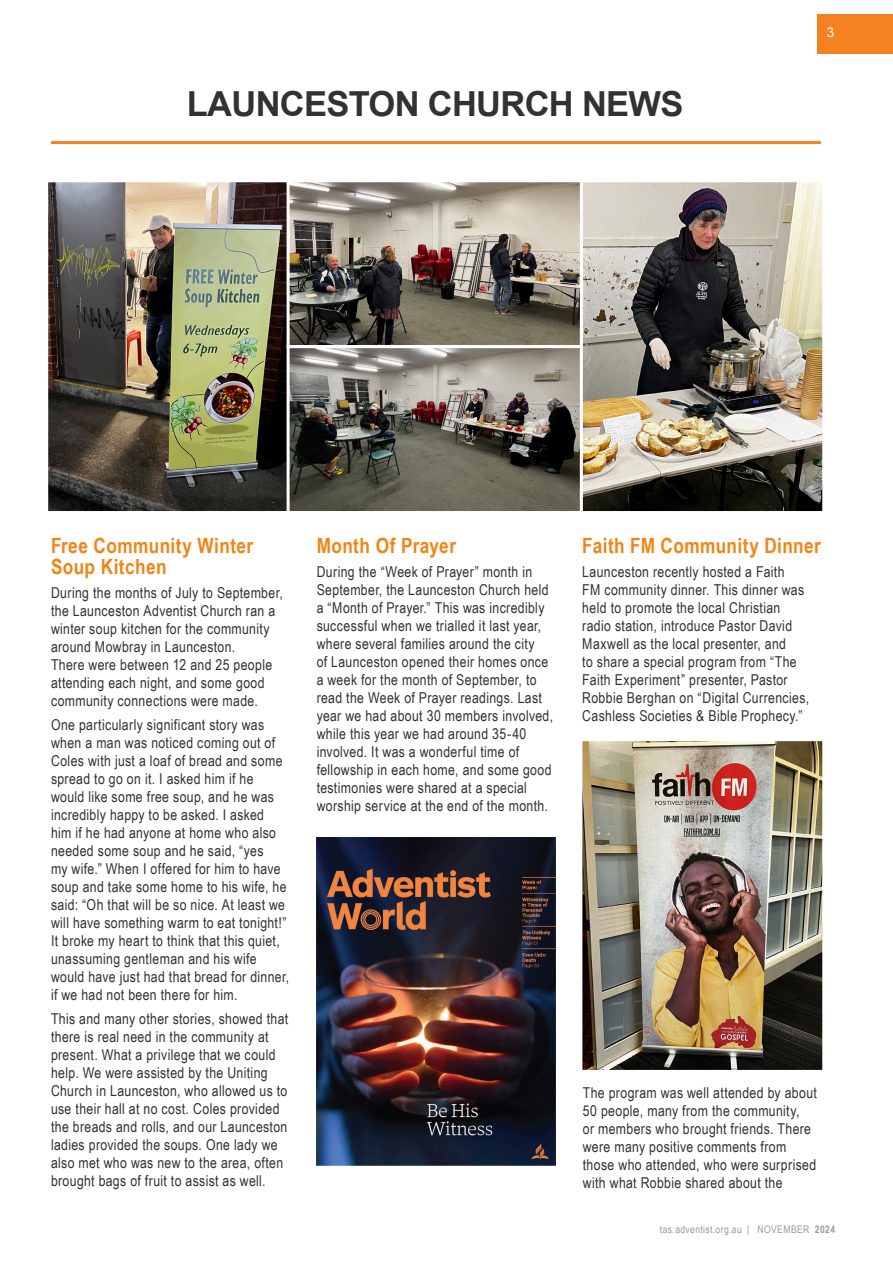
<style>
.page{position:relative;width:893px;height:1263px;background:#fff}
.page>*{position:absolute;margin:0;border:0;box-sizing:border-box;transform-origin:0 0}
.t1{font:700 34.5px "Arial";letter-spacing:-.02em;color:#333233}
.Body_Heading_Orange{font:700 21px/21px "Arial Narrow";letter-spacing:.02em;color:#f18515}
.Main_Body{font:15px/18px "Arial Narrow";letter-spacing:.025em;color:#333233}
.t2{font:13.5px "Arial";color:#fff}
.t3{font:10.5px "Arial Narrow";letter-spacing:.035em;color:#999b9e}
.s1{font-weight:700}
</style>
<div class="page">
<hr style="left:51px;top:141px;width:770px;height:3px;background:#f58220">
<img style="left:49px;top:183px;width:238px;height:327px">
<div style="left:45px;top:179px;width:246px;height:335px;border:3px solid #fff"></div>
<img style="left:317px;top:838px;width:238px;height:327px">
<div style="left:313px;top:834px;width:246px;height:335px;border:3px solid #fff"></div>
<img style="left:583px;top:742px;width:238px;height:327px">
<div style="left:579px;top:738px;width:246px;height:335px;border:3px solid #fff"></div>
<img style="left:291px;top:183px;width:530px;height:327px">
<div style="left:579px;top:179px;width:246px;height:335px;border:3px solid #fff"></div>
<div style="left:287px;top:179px;width:296px;height:169px;border:3px solid #fff"></div>
<div style="left:287px;top:345px;width:296px;height:169px;border:3px solid #fff"></div>
<div style="left:818px;top:14px;width:75px;height:40px;background:#f58220"></div>
<p class="t1" style="left:187px;top:81px;width:498px">LAUNCESTON CHURCH NEWS</p>
<p class="t2" style="left:827px;top:24px;width:9px">3</p>
<p class="Body_Heading_Orange" style="left:51px;top:534px;width:204px">Free Community Winter<br>Soup Kitchen</p>
<p class="Main_Body" style="left:51px;top:583px;width:233px">During the months of July to September, the Launceston Adventist Church ran a winter soup kitchen for the community around Mowbray in Launceston.<br>There were between 12 and 25 people attending each night, and some good community connections were made.</p>
<p class="Main_Body" style="left:51px;top:715px;width:240px">One particularly significant story was when a man was noticed coming out of Coles with just a loaf of bread and some spread to go on it. I asked him if he would like some free soup, and he was incredibly happy to be asked. I asked<br>him if he had anyone at home who also needed some soup and he said, “yes<br>my wife.” When I offered for him to have soup and take some home to his wife, he said: “Oh that will be so nice. At least we will have something warm to eat tonight!” It broke my heart to think that this quiet, unassuming gentleman and his wife would have just had that bread for dinner, if we had not been there for him.</p>
<p class="Main_Body" style="left:51px;top:1009px;width:239px">This and many other stories, showed that there is real need in the community at present. What a privilege that we could help. We were assisted by the Uniting Church in Launceston, who allowed us to use their hall at no cost. Coles provided the breads and rolls, and our Launceston ladies provided the soups. One lady we also met who was new to the area, often brought bags of fruit to assist as well.</p>
<p class="Body_Heading_Orange" style="left:317px;top:534px;width:141px">Month Of Prayer</p>
<p class="Main_Body" style="left:317px;top:562px;width:238px">During the “Week of Prayer” month in September, the Launceston Church held a “Month of Prayer.” This was incredibly successful when we trialled it last year, where several families around the city<br>of Launceston opened their homes once a week for the month of September, to read the Week of Prayer readings. Last year we had about 30 members involved, while this year we had around 35-40 involved. It was a wonderful time of fellowship in each home, and some good testimonies were shared at a special worship service at the end of the month.</p>
<p class="Body_Heading_Orange" style="left:582px;top:534px;width:240px">Faith FM Community Dinner</p>
<p class="Main_Body" style="left:582px;top:562px;width:228px">Launceston recently hosted a Faith<br>FM community dinner. This dinner was held to promote the local Christian radio station, introduce Pastor David Maxwell as the local presenter, and<br>to share a special program from “The Faith Experiment” presenter, Pastor Robbie Berghan on “Digital Currencies, Cashless Societies &amp; Bible Prophecy.”</p>
<p class="Main_Body" style="left:583px;top:1083px;width:236px">The program was well attended by about 50 people, many from the community,<br>or members who brought friends. There were many positive comments from those who attended, who were surprised with what Robbie shared about the</p>
<p class="t3" style="left:660px;top:1222px;width:177px">tas.adventist.org.au | NOVEMBER <span class="s1">2024</span></p>
</div>
